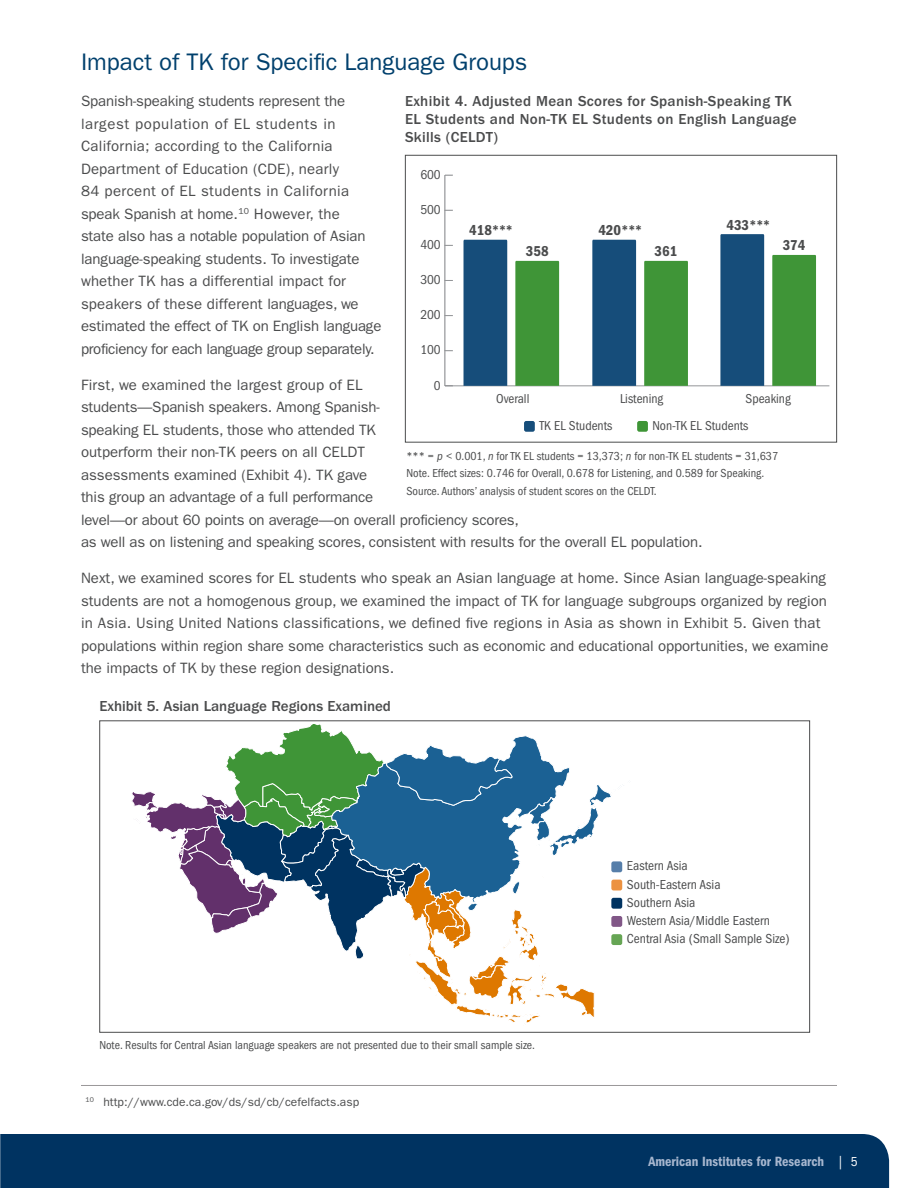
<style>
.page{position:relative;width:918px;height:1188px;background:#fff}
.page>*{position:absolute;margin:0;border:0;box-sizing:border-box;transform-origin:0 0}
.Header_2{font:24px "ITC Franklin Gothic Std";color:#00406d}
.Paragraphs{font:15px/22.5px "ITC Franklin Gothic Std";color:#4b4c4d}
.t1{font:500 15px/18px "ITC Franklin Gothic Std";letter-spacing:.02em;color:#4b4c4d}
.t2{font:500 15px "ITC Franklin Gothic Std";color:#4b4c4d}
.t3{font:14.85px "ITC Franklin Gothic Std Dm Cd";color:#4b4c4d}
.t4{font:13.8px "ITC Franklin Gothic Std Dm Cd";color:#a7b7cf}
.t5{font:condensed 13.5px/18.1px "ITC Franklin Gothic Std";color:#4b4c4d}
.t6{font:condensed 13.35px "ITC Franklin Gothic Std";color:#4b4c4d}
.t7{font:condensed 12px/17.7px "ITC Franklin Gothic Std";color:#4b4c4d}
.Footnote_1{font:12px "ITC Franklin Gothic Std";color:#4b4c4d}
.s1{font-style:italic}
.s2{font-family:"ITC Franklin Gothic Std";font-stretch:condensed;font-size:13.5px;color:#fff}
</style>
<div class="page">
<div style="left:1px;top:1134px;width:888px;height:54px;background:#003361"></div>
<hr style="left:0;top:1134px;width:1px;height:54px;background:#003361">
<hr style="left:81px;top:1085px;width:756px;height:1px;background:#9a9899">
<div style="left:405px;top:155px;width:432px;height:288px;background:#fff;border:1px solid #4b4c4d"></div>
<hr style="left:445px;top:385px;width:384px;height:1px;background:#939598">
<hr style="left:445px;top:175px;width:1px;height:211px;background:#939598">
<div style="left:464px;top:240px;width:43px;height:146px;background:#164d7a"></div>
<div style="left:515px;top:261px;width:44px;height:125px;background:#3f9537"></div>
<div style="left:592px;top:240px;width:44px;height:146px;background:#164d7a"></div>
<div style="left:644px;top:261px;width:44px;height:125px;background:#3f9537"></div>
<div style="left:720px;top:234px;width:44px;height:152px;background:#164d7a"></div>
<div style="left:772px;top:255px;width:44px;height:131px;background:#3f9537"></div>
<div style="left:524px;top:421px;width:11px;height:11px;background:#164d7a;border-radius:2px"></div>
<div style="left:637px;top:421px;width:11px;height:11px;background:#3f9537;border-radius:2px"></div>
<svg style="left:132px;top:724px;width:492px;height:300px"></svg>
<p class="Header_2" style="left:81px;top:49px;width:448px">Impact of TK for Specific Language Groups</p>
<p class="Paragraphs" style="left:81px;top:90px;width:302px">Spanish-speaking students represent the largest population of EL students in California; according to the California Department of Education (CDE), nearly<br>84 percent of EL students in California speak Spanish at home.<sup>10</sup> However, the<br>state also has a notable population of Asian language-speaking students. To investigate whether TK has a differential impact for speakers of these different languages, we estimated the effect of TK on English language proficiency for each language group separately.</p>
<p class="Paragraphs" style="left:81px;top:374px;width:623px">First, we examined the largest group of EL<br>students—Spanish speakers. Among Spanish-<br>speaking EL students, those who attended TK<br>outperform their non-TK peers on all CELDT<br>assessments examined (Exhibit 4). TK gave<br>this group an advantage of a full performance<br>level—or about 60 points on average—on overall proficiency scores,<br>as well as on listening and speaking scores, consistent with results for the overall EL population.</p>
<p class="Paragraphs" style="left:81px;top:567px;width:749px">Next, we examined scores for EL students who speak an Asian language at home. Since Asian language-speaking students are not a homogenous group, we examined the impact of TK for language subgroups organized by region in Asia. Using United Nations classifications, we defined five regions in Asia as shown in Exhibit 5. Given that populations within region share some characteristics such as economic and educational opportunities, we examine the impacts of TK by these region designations.</p>
<p class="t1" style="left:405px;top:92px;width:393px">Exhibit 4. Adjusted Mean Scores for Spanish-Speaking TK<br>EL Students and Non-TK EL Students on English Language<br>Skills (CELDT)</p>
<p class="t6" style="left:420px;top:167px;width:22px">600</p>
<p class="t6" style="left:420px;top:202px;width:22px">500</p>
<p class="t6" style="left:420px;top:237px;width:22px">400</p>
<p class="t6" style="left:420px;top:272px;width:22px">300</p>
<p class="t6" style="left:420px;top:307px;width:22px">200</p>
<p class="t6" style="left:420px;top:343px;width:22px">100</p>
<p class="t6" style="left:434px;top:378px;width:8px">0</p>
<p class="t3" style="left:726px;top:216px;width:46px">433***</p>
<p class="t3" style="left:598px;top:221px;width:46px">420***</p>
<p class="t3" style="left:469px;top:222px;width:46px">418***</p>
<p class="t3" style="left:783px;top:237px;width:24px">374</p>
<p class="t3" style="left:655px;top:242px;width:24px">361</p>
<p class="t3" style="left:526px;top:242px;width:24px">358</p>
<p class="t6" style="left:496px;top:391px;width:35px">Overall</p>
<p class="t6" style="left:620px;top:391px;width:45px">Listening</p>
<p class="t6" style="left:746px;top:391px;width:47px">Speaking</p>
<p class="t6" style="left:540px;top:418px;width:74px">TK EL Students</p>
<p class="t6" style="left:652px;top:418px;width:98px">Non-TK EL Students</p>
<p class="t7" style="left:406px;top:447px;width:373px">*** = <span class="s1">p</span> &lt; 0.001, <span class="s1">n</span> for TK EL students = 13,373; <span class="s1">n</span> for non-TK EL students = 31,637<br>Note. Effect sizes: 0.746 for Overall, 0.678 for Listening, and 0.589 for Speaking.<br>Source. Authors’ analysis of student scores on the CELDT.</p>
<p class="t2" style="left:99px;top:698px;width:293px">Exhibit 5. Asian Language Regions Examined</p>
<p class="t7" style="left:99px;top:1036px;width:437px">Note. Results for Central Asian language speakers are not presented due to their small sample size.</p>
<p class="Footnote_1" style="left:85px;top:1095px;width:275px"><sup>10</sup> http://www.cde.ca.gov/ds/sd/cb/cefelfacts.asp</p>
<p class="t5" style="left:627px;top:857px;width:164px">Eastern Asia<br>South-Eastern Asia<br>Southern Asia<br>Western Asia/Middle Eastern<br>Central Asia (Small Sample Size)</p>
<p class="t4" style="left:648px;top:1153px;width:211px">American Institutes for Research <span class="s2">| 5</span></p>
</div>
